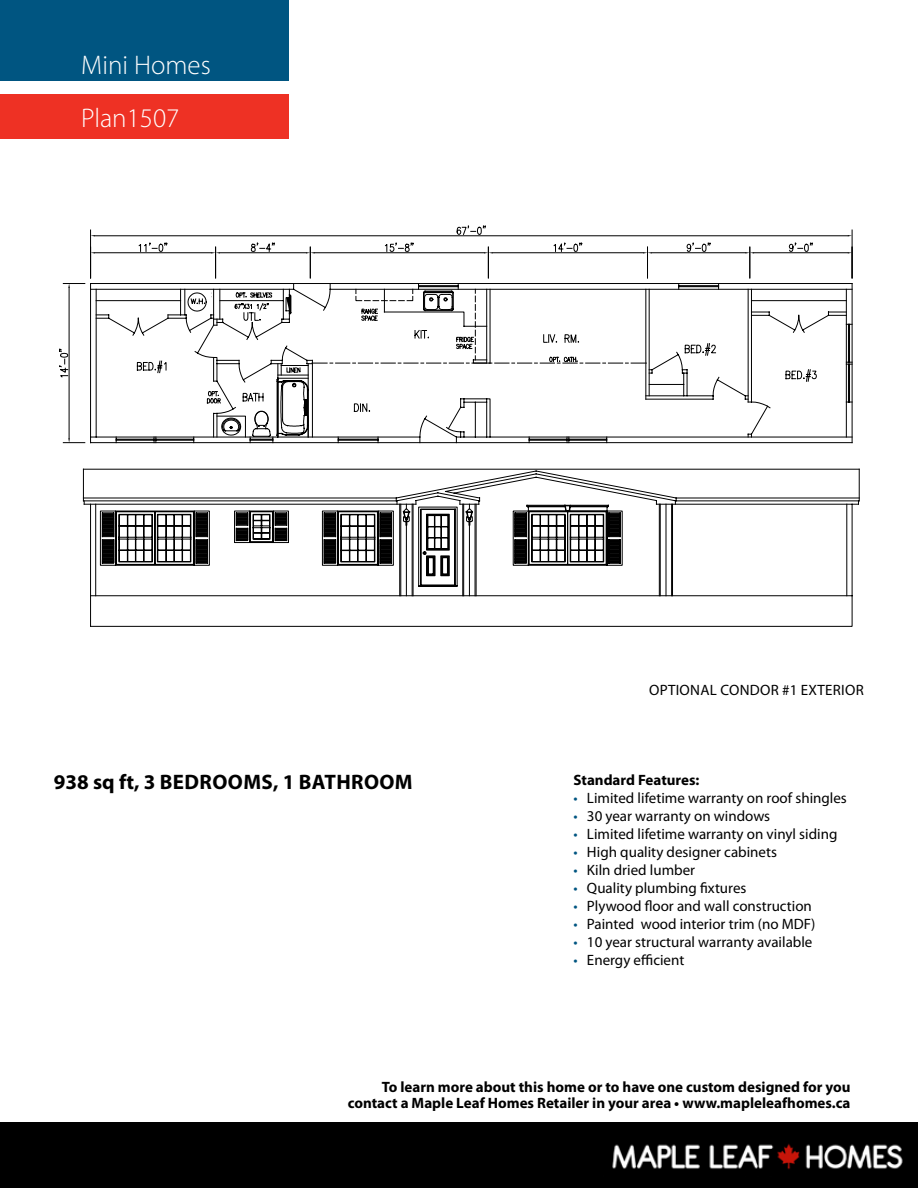
<style>
.page{position:relative;width:918px;height:1188px;background:#fff}
.page>*{position:absolute;margin:0;border:0;box-sizing:border-box;transform-origin:0 0}
.t1{font:300 27px "Myriad Pro";color:#fff}
.t2{font:700 21px "Myriad Pro";letter-spacing:.02em;color:#000}
.t3{font:15px "Myriad Pro";color:#000}
.t4{font:700 15px/16.2px "Myriad Pro";color:#000;text-align:right}
.t5{font:15px "Myriad Pro";letter-spacing:.02em;color:#000}
.s1{color:#005581}
</style>
<div class="page">
<div style="left:0;top:1122px;width:918px;height:66px;background:#000"></div>
<img style="left:612px;top:1143px;width:291px;height:27px">
<div style="left:0;top:94px;width:289px;height:45px;background:#ee3124"></div>
<div style="left:0;top:0;width:289px;height:81px;background:#005581"></div>
<svg style="left:83px;top:468px;width:777px;height:159px"></svg>
<hr style="left:847px;top:504px;width:1px;height:92px;background:#000">
<hr style="left:859px;top:469px;width:1px;height:32px;background:#000">
<hr style="left:95px;top:504px;width:1px;height:92px;background:#000">
<hr style="left:90px;top:504px;width:1px;height:122px;background:#000">
<hr style="left:83px;top:469px;width:1px;height:32px;background:#000">
<svg style="left:100px;top:470px;width:577px;height:126px"></svg>
<svg style="left:59px;top:226px;width:794px;height:218px"></svg>
<h1 class="t1" style="left:81px;top:48px;width:131px">Mini Homes</h1>
<h1 class="t1" style="left:81px;top:102px;width:100px">Plan1507</h1>
<p class="t5" style="left:649px;top:681px;width:216px">OPTIONAL CONDOR #1 EXTERIOR</p>
<h2 class="t2" style="left:54px;top:768px;width:360px">938 sq ft, 3 BEDROOMS, 1 BATHROOM</h2>
<p class="t4" style="left:573px;top:771px;width:128px">Standard Features:</p>
<p class="t3" style="left:573px;top:788px;width:275px"><span class="s1">•</span> Limited lifetime warranty on roof shingles</p>
<p class="t3" style="left:573px;top:806px;width:198px"><span class="s1">•</span> 30 year warranty on windows</p>
<p class="t3" style="left:573px;top:824px;width:265px"><span class="s1">•</span> Limited lifetime warranty on vinyl siding</p>
<p class="t3" style="left:573px;top:842px;width:205px"><span class="s1">•</span> High quality designer cabinets</p>
<p class="t3" style="left:573px;top:860px;width:123px"><span class="s1">•</span> Kiln dried lumber</p>
<p class="t3" style="left:573px;top:878px;width:174px"><span class="s1">•</span> Quality plumbing fixtures</p>
<p class="t3" style="left:573px;top:896px;width:240px"><span class="s1">•</span> Plywood floor and wall construction</p>
<p class="t3" style="left:573px;top:914px;width:244px"><span class="s1">•</span> Painted wood interior trim (no MDF)</p>
<p class="t3" style="left:573px;top:932px;width:241px"><span class="s1">•</span> 10 year structural warranty available</p>
<p class="t3" style="left:573px;top:950px;width:112px"><span class="s1">•</span> Energy efficient</p>
<p class="t4" style="left:348px;top:1079px;width:504px">To learn more about this home or to have one custom designed for you contact a Maple Leaf Homes Retailer in your area • www.mapleleafhomes.ca</p>
</div>
